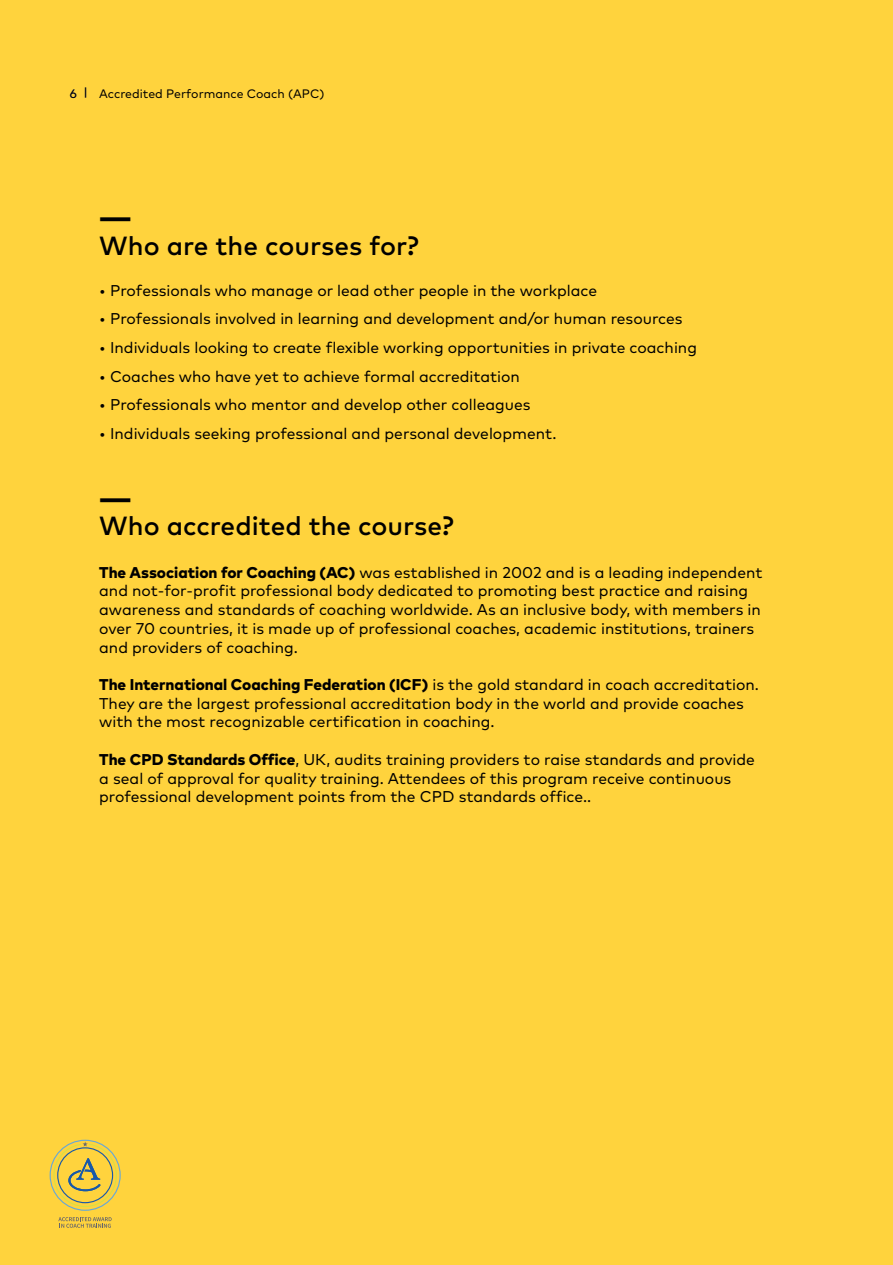
<style>
.page{position:relative;width:893px;height:1265px;background:#ffd33d}
.page>*{position:absolute;margin:0;border:0;box-sizing:border-box;transform-origin:0 0}
.t1{font:500 40.25px "Mark Pro";color:#000}
.t2{font:500 26.25px "Mark Pro";color:#000}
.t3{font:15.58px/18.7px "Mark Pro";color:#000}
.t4{font:12.25px "Mark Pro";color:#000}
.s1{color:#837e7b}
.s2{font-weight:800}
</style>
<div class="page">
<svg style="left:58px;top:1217px;width:54px;height:11px"></svg>
<svg style="left:50px;top:1140px;width:71px;height:71px"></svg>
<p class="t4" style="left:70px;top:84px;width:256px"><span class="s1">6 |</span> Accredited Performance Coach (APC)</p>
<h1 class="t1" style="left:99px;top:186px;width:34px">—</h1>
<h2 class="t2" style="left:99px;top:226px;width:321px">Who are the courses for?</h2>
<p class="t3" style="left:99px;top:280px;width:499px">• Professionals who manage or lead other people in the workplace</p>
<p class="t3" style="left:99px;top:308px;width:585px">• Professionals involved in learning and development and/or human resources</p>
<p class="t3" style="left:99px;top:337px;width:599px">• Individuals looking to create flexible working opportunities in private coaching</p>
<p class="t3" style="left:99px;top:366px;width:422px">• Coaches who have yet to achieve formal accreditation</p>
<p class="t3" style="left:99px;top:394px;width:433px">• Professionals who mentor and develop other colleagues</p>
<p class="t3" style="left:99px;top:423px;width:459px">• Individuals seeking professional and personal development.</p>
<h1 class="t1" style="left:99px;top:466px;width:34px">—</h1>
<h2 class="t2" style="left:99px;top:506px;width:356px">Who accredited the course?</h2>
<p class="t3" style="left:99px;top:562px;width:665px"><span class="s2">The Association for Coaching (AC)</span> was established in 2002 and is a leading independent and not-for-profit professional body dedicated to promoting best practice and raising awareness and standards of coaching worldwide. As an inclusive body, with members in over 70 countries, it is made up of professional coaches, academic institutions, trainers and providers of coaching.</p>
<p class="t3" style="left:99px;top:674px;width:661px"><span class="s2">The International Coaching Federation (ICF)</span> is the gold standard in coach accreditation.<br>They are the largest professional accreditation body in the world and provide coaches with the most recognizable certification in coaching.</p>
<p class="t3" style="left:99px;top:749px;width:657px"><span class="s2">The CPD Standards Office</span>, UK, audits training providers to raise standards and provide a seal of approval for quality training. Attendees of this program receive continuous professional development points from the CPD standards office..</p>
</div>
